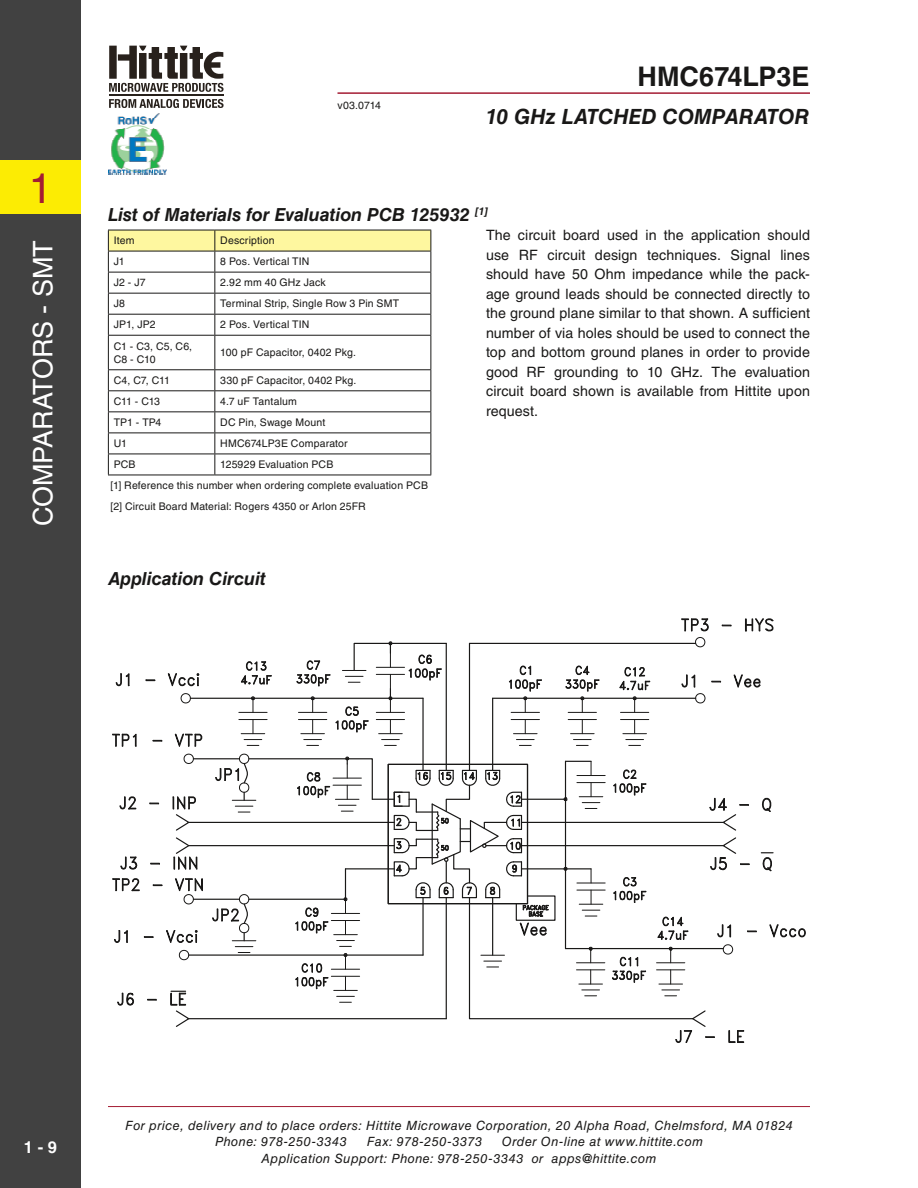
<style>
.page{position:relative;width:918px;height:1188px;background:#fff}
.page>*{position:absolute;margin:0;border:0;box-sizing:border-box;transform-origin:0 0}
.t1{font:42px "Helvetica LT Std";color:#a41c33}
.t2{font:27px "Helvetica LT Std";letter-spacing:-.01em;color:#fff}
.t3{font:700 27px "Helvetica LT Std";color:#191817}
.t4{font:italic 700 21px "Helvetica LT Std";letter-spacing:-.005em;color:#191817}
.t5{font:italic 700 18px "Helvetica LT Std";letter-spacing:-.005em;color:#191817}
.t6{font:700 16.5px "Helvetica LT Std";color:#fff}
.t7{font:14.25px/19.5px "Helvetica LT Std";letter-spacing:.005em;color:#191817;text-align:justify}
.t8{font:italic 12.75px/16.5px "Helvetica LT Std";letter-spacing:.035em;color:#191817}
.t9{font:10.5px/21px "Helvetica LT Std";letter-spacing:.015em;color:#191817}
</style>
<div class="page">
<hr style="left:108px;top:1106px;width:702px;height:1px;background:#a41c33">
<hr style="left:337px;top:92px;width:473px;height:2px;background:#a41c33">
<img style="left:108px;top:113px;width:58px;height:62px">
<div style="left:0;top:0;width:81px;height:1188px;background:#414141"></div>
<div style="left:0;top:160px;width:81px;height:54px;background:#fcec03"></div>
<svg style="left:109px;top:99px;width:115px;height:9px"></svg>
<svg style="left:109px;top:46px;width:115px;height:46px"></svg>
<hr style="left:109px;top:94px;width:114px;height:2px;background:#28211c">
<svg style="left:108px;top:230px;width:323px;height:105px"></svg>
<hr style="left:108px;top:335px;width:107px;height:1px;background:#191817">
<hr style="left:108px;top:336px;width:1px;height:33px;background:#191817">
<hr style="left:215px;top:335px;width:216px;height:1px;background:#191817">
<hr style="left:214px;top:336px;width:1px;height:33px;background:#191817">
<hr style="left:430px;top:336px;width:1px;height:33px;background:#191817">
<hr style="left:108px;top:369px;width:107px;height:1px;background:#191817">
<hr style="left:215px;top:369px;width:216px;height:1px;background:#191817">
<hr style="left:108px;top:390px;width:107px;height:1px;background:#191817">
<hr style="left:215px;top:390px;width:216px;height:1px;background:#191817">
<hr style="left:108px;top:411px;width:107px;height:1px;background:#191817">
<hr style="left:215px;top:411px;width:216px;height:1px;background:#191817">
<hr style="left:108px;top:433px;width:107px;height:1px;background:#191817">
<hr style="left:215px;top:433px;width:216px;height:1px;background:#191817">
<hr style="left:108px;top:454px;width:107px;height:1px;background:#191817">
<svg style="left:108px;top:370px;width:1px;height:105px"></svg>
<hr style="left:215px;top:454px;width:216px;height:1px;background:#191817">
<svg style="left:214px;top:370px;width:1px;height:105px"></svg>
<svg style="left:430px;top:370px;width:1px;height:105px"></svg>
<hr style="left:108px;top:475px;width:107px;height:1px;background:#191817">
<hr style="left:215px;top:475px;width:216px;height:1px;background:#191817">
<svg style="left:112px;top:618px;width:694px;height:425px"></svg>
<h1 class="t1" style="left:29px;top:164px;width:25px">1</h1>
<h2 class="t2" style="left:27px;top:526px;width:286px;rotate:-90deg">comparators - SMT</h2>
<p class="t9" style="left:338px;top:95px;width:45px">v03.0714</p>
<h2 class="t3" style="left:638px;top:60px;width:174px">HMC674LP3E</h2>
<h3 class="t4" style="left:486px;top:104px;width:325px">10 GHz LATCHED COMPARATOR</h3>
<h3 class="t5" style="left:108px;top:204px;width:382px">List of Materials for Evaluation PCB 125932 <sup>[1]</sup></h3>
<p class="t9" style="left:114px;top:230px;width:22px">Item</p>
<p class="t9" style="left:220px;top:230px;width:56px">Description</p>
<p class="t9" style="left:114px;top:251px;width:12px">J1</p>
<p class="t9" style="left:220px;top:251px;width:91px">8 Pos. Vertical TIN</p>
<p class="t9" style="left:114px;top:272px;width:33px">J2 - J7</p>
<p class="t9" style="left:220px;top:272px;width:107px">2.92 mm 40 GHz Jack</p>
<p class="t9" style="left:114px;top:293px;width:13px">J8</p>
<p class="t9" style="left:220px;top:293px;width:180px">Terminal Strip, Single Row 3 Pin SMT</p>
<p class="t9" style="left:114px;top:314px;width:43px">JP1, JP2</p>
<p class="t9" style="left:220px;top:314px;width:91px">2 Pos. Vertical TIN</p>
<p class="t9" style="left:114px;top:339px;width:80px;line-height:13.5px">C1 - C3, C5, C6,<br>C8 - C10</p>
<p class="t9" style="left:220px;top:342px;width:137px">100 pF Capacitor, 0402 Pkg.</p>
<p class="t9" style="left:114px;top:370px;width:58px">C4, C7, C11</p>
<p class="t9" style="left:220px;top:370px;width:138px">330 pF Capacitor, 0402 Pkg.</p>
<p class="t9" style="left:114px;top:391px;width:48px">C11 - C13</p>
<p class="t9" style="left:220px;top:391px;width:78px">4.7 uF Tantalum</p>
<p class="t9" style="left:114px;top:412px;width:49px">TP1 - TP4</p>
<p class="t9" style="left:220px;top:412px;width:107px">DC Pin, Swage Mount</p>
<p class="t9" style="left:114px;top:433px;width:15px">U1</p>
<p class="t9" style="left:220px;top:433px;width:129px">HMC674LP3E Comparator</p>
<p class="t9" style="left:114px;top:454px;width:23px">PCB</p>
<p class="t9" style="left:111px;top:454px;width:319px;text-indent:110px">125929 Evaluation PCB<br>[1] Reference this number when ordering complete evaluation PCB [2] Circuit Board Material: Rogers 4350 or Arlon 25FR</p>
<h3 class="t5" style="left:108px;top:567px;width:159px">Application Circuit</h3>
<p class="t7" style="left:486px;top:226px;width:326px">The circuit board used in the application should use RF circuit design techniques. Signal lines should have 50 Ohm impedance while the pack&shy;age ground leads should be connected directly to the ground plane similar to that shown. A sufficient number of via holes should be used to connect the top and bottom ground planes in order to provide good RF grounding to 10 GHz. The evaluation circuit board shown is available from Hittite upon request.</p>
<h3 class="t6" style="left:24px;top:1137px;width:35px">1 - 9</h3>
<p class="t8" style="left:215px;top:1117px;width:579px;text-indent:-90px">For price, delivery and to place orders: Hittite Microwave Corporation, 20 Alpha Road, Chelmsford, MA 01824<br>Phone: 978-250-3343</p>
<p class="t8" style="left:262px;top:1133px;width:443px;text-indent:240px">Order On-line at www.hittite.com<br>Application Support: Phone: 978-250-3343 or apps@hittite.com</p>
<p class="t8" style="left:367px;top:1133px;width:117px">Fax: 978-250-3373</p>
</div>
